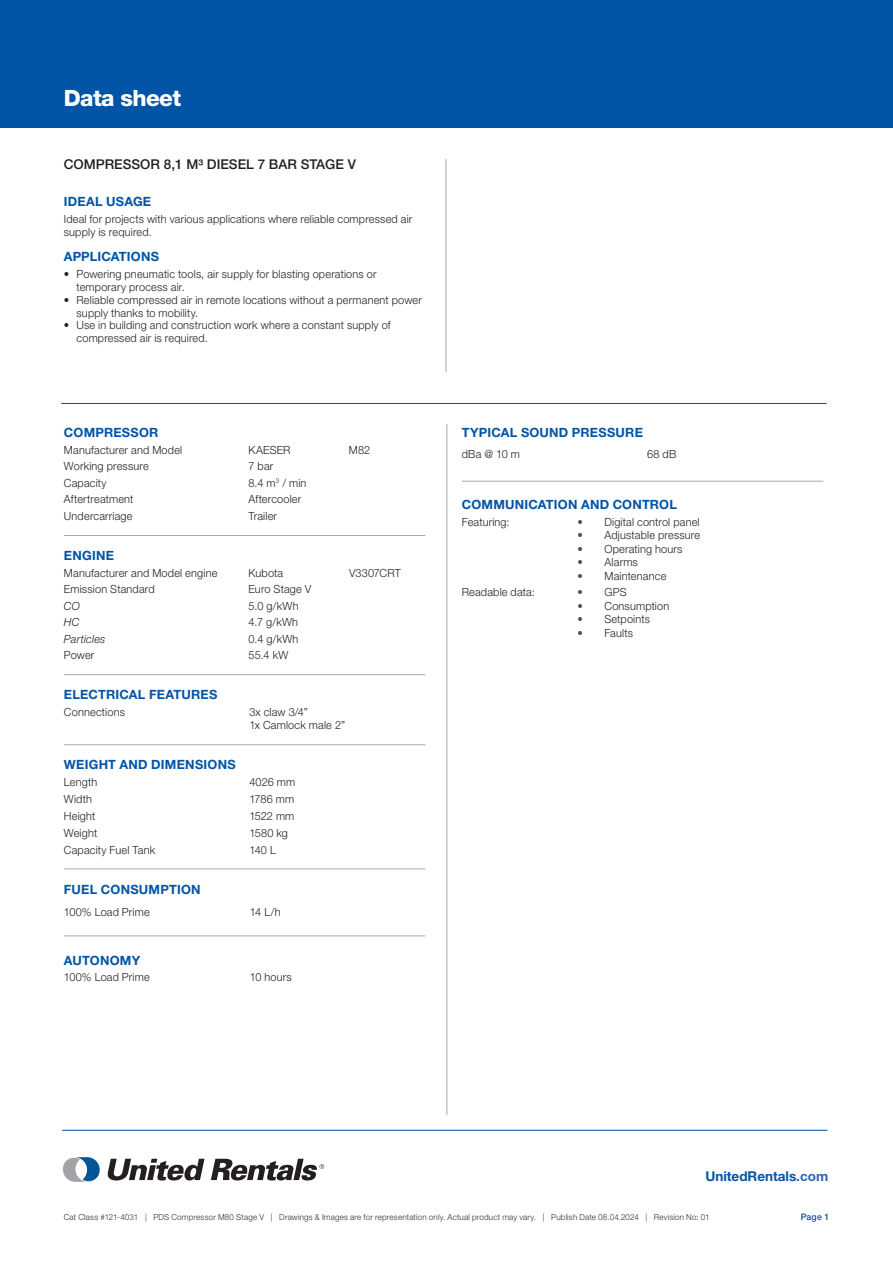
<style>
.page{position:relative;width:893px;height:1263px;background:#fff}
.page>*{position:absolute;margin:0;border:0;box-sizing:border-box;transform-origin:0 0}
.Data_sheet{font:800 22.5px "Helvetica Neue LT Std";letter-spacing:-.025em;color:#fff}
.t1{font:500 13.5px "Helvetica Neue LT Std";color:#231f20}
.t2{font:700 13.5px "Helvetica Neue LT Std";color:#0154a6}
.Subkop___blauw___8_5{font:700 12.75px "Helvetica Neue LT Std";letter-spacing:.015em;color:#0154a6}
.Body_-_7_5___8_pt{font:300 11.25px/12.8px "Helvetica Neue LT Std";letter-spacing:.015em;color:#231f20}
.Body_-_7_5___8_pt-2{font:italic 300 11.25px "Helvetica Neue LT Std";letter-spacing:.015em;color:#231f20}
.Pagenumber{font:500 9px "Helvetica Neue LT Std";color:#0154a6}
.Footertekst{font:300 8.25px "Helvetica Neue LT Std";letter-spacing:.025em;color:#263035}
.s1{color:#4b4c4d}
.s2{color:#3165b0}
</style>
<div class="page">
<hr style="left:62px;top:1130px;width:765px;height:1px;background:#0154a6">
<div style="left:0;top:0;width:893px;height:128px;background:#0154a6"></div>
<svg style="left:107px;top:1159px;width:97px;height:21px"></svg>
<svg style="left:63px;top:1157px;width:37px;height:25px"></svg>
<svg style="left:211px;top:1159px;width:113px;height:21px"></svg>
<hr style="left:61px;top:403px;width:766px;height:1px;background:#0154a6">
<hr style="left:446px;top:159px;width:1px;height:213px;background:#a8a9ad">
<hr style="left:64px;top:674px;width:361px;height:1px;background:#a8a9ad">
<hr style="left:64px;top:744px;width:361px;height:1px;background:#a8a9ad">
<hr style="left:446px;top:424px;width:1px;height:691px;background:#a8a9ad">
<hr style="left:462px;top:481px;width:361px;height:1px;background:#a8a9ad">
<hr style="left:64px;top:535px;width:361px;height:1px;background:#a8a9ad">
<hr style="left:64px;top:935px;width:361px;height:1px;background:#a8a9ad">
<hr style="left:64px;top:868px;width:361px;height:1px;background:#a8a9ad">
<p class="Data_sheet" style="left:64px;top:85px;width:119px">Data sheet</p>
<p class="t1" style="left:64px;top:157px;width:294px">COMPRESSOR 8,1 M³ DIESEL 7 BAR STAGE V</p>
<p class="Subkop___blauw___8_5" style="left:64px;top:194px;width:89px">IDEAL USAGE</p>
<p class="Body_-_7_5___8_pt" style="left:64px;top:213px;width:350px">Ideal for projects with various applications where reliable compressed air supply is required.</p>
<p class="Subkop___blauw___8_5" style="left:64px;top:249px;width:97px">APPLICATIONS</p>
<p class="Body_-_7_5___8_pt" style="left:77px;top:268px;width:301px;text-indent:-13px">• Powering pneumatic tools, air supply for blasting operations or temporary process air.</p>
<p class="Body_-_7_5___8_pt" style="left:77px;top:293px;width:347px;text-indent:-13px">• Reliable compressed air in remote locations without a permanent power supply thanks to mobility.</p>
<p class="Body_-_7_5___8_pt" style="left:77px;top:319px;width:316px;text-indent:-13px">• Use in building and construction work where a constant supply of compressed air is required.</p>
<p class="Subkop___blauw___8_5" style="left:64px;top:425px;width:96px">COMPRESSOR</p>
<p class="Body_-_7_5___8_pt" style="left:64px;top:443px;width:120px">Manufacturer and Model</p>
<p class="Body_-_7_5___8_pt" style="left:248px;top:443px;width:44px">KAESER</p>
<p class="Body_-_7_5___8_pt" style="left:349px;top:443px;width:23px">M82</p>
<p class="Body_-_7_5___8_pt" style="left:64px;top:460px;width:86px">Working pressure</p>
<p class="Body_-_7_5___8_pt" style="left:248px;top:460px;width:26px">7 bar</p>
<p class="Body_-_7_5___8_pt" style="left:64px;top:476px;width:44px">Capacity</p>
<p class="Body_-_7_5___8_pt" style="left:248px;top:476px;width:59px">8.4 m<sup>3</sup> / min</p>
<p class="Body_-_7_5___8_pt" style="left:64px;top:493px;width:71px">Aftertreatment</p>
<p class="Body_-_7_5___8_pt" style="left:248px;top:493px;width:54px">Aftercooler</p>
<p class="Body_-_7_5___8_pt" style="left:64px;top:509px;width:70px">Undercarriage</p>
<p class="Body_-_7_5___8_pt" style="left:248px;top:509px;width:30px">Trailer</p>
<p class="Subkop___blauw___8_5" style="left:64px;top:548px;width:52px">ENGINE</p>
<p class="Body_-_7_5___8_pt" style="left:64px;top:566px;width:155px">Manufacturer and Model engine</p>
<p class="Body_-_7_5___8_pt" style="left:248px;top:566px;width:36px">Kubota</p>
<p class="Body_-_7_5___8_pt" style="left:349px;top:566px;width:53px">V3307CRT</p>
<p class="Body_-_7_5___8_pt" style="left:64px;top:582px;width:92px">Emission Standard</p>
<p class="Body_-_7_5___8_pt" style="left:248px;top:582px;width:64px">Euro Stage V</p>
<p class="Body_-_7_5___8_pt-2" style="left:64px;top:599px;width:17px">CO</p>
<p class="Body_-_7_5___8_pt" style="left:248px;top:599px;width:52px">5.0 g/kWh</p>
<p class="Body_-_7_5___8_pt-2" style="left:64px;top:615px;width:17px">HC</p>
<p class="Body_-_7_5___8_pt" style="left:248px;top:615px;width:51px">4.7 g/kWh</p>
<p class="Body_-_7_5___8_pt-2" style="left:64px;top:632px;width:43px">Particles</p>
<p class="Body_-_7_5___8_pt" style="left:248px;top:632px;width:51px">0.4 g/kWh</p>
<p class="Body_-_7_5___8_pt" style="left:64px;top:649px;width:32px">Power</p>
<p class="Body_-_7_5___8_pt" style="left:248px;top:649px;width:41px">55.4 kW</p>
<p class="Subkop___blauw___8_5" style="left:64px;top:687px;width:155px">ELECTRICAL FEATURES</p>
<p class="Body_-_7_5___8_pt" style="left:64px;top:705px;width:63px">Connections</p>
<p class="Body_-_7_5___8_pt" style="left:249px;top:705px;width:60px">3x claw 3/4”</p>
<p class="Body_-_7_5___8_pt" style="left:249px;top:719px;width:97px">1x Camlock male 2”</p>
<p class="Subkop___blauw___8_5" style="left:64px;top:757px;width:173px">WEIGHT AND DIMENSIONS</p>
<p class="Body_-_7_5___8_pt" style="left:64px;top:775px;width:35px">Length</p>
<p class="Body_-_7_5___8_pt" style="left:249px;top:775px;width:47px">4026 mm</p>
<p class="Body_-_7_5___8_pt" style="left:64px;top:792px;width:29px">Width</p>
<p class="Body_-_7_5___8_pt" style="left:249px;top:792px;width:46px">1786 mm</p>
<p class="Body_-_7_5___8_pt" style="left:64px;top:809px;width:33px">Height</p>
<p class="Body_-_7_5___8_pt" style="left:249px;top:809px;width:47px">1522 mm</p>
<p class="Body_-_7_5___8_pt" style="left:64px;top:826px;width:35px">Weight</p>
<p class="Body_-_7_5___8_pt" style="left:249px;top:826px;width:40px">1580 kg</p>
<p class="Body_-_7_5___8_pt" style="left:64px;top:843px;width:93px">Capacity Fuel Tank</p>
<p class="Body_-_7_5___8_pt" style="left:249px;top:843px;width:28px">140 L</p>
<p class="Subkop___blauw___8_5" style="left:64px;top:881px;width:138px">FUEL CONSUMPTION</p>
<p class="Body_-_7_5___8_pt" style="left:64px;top:905px;width:87px">100% Load Prime</p>
<p class="Body_-_7_5___8_pt" style="left:250px;top:905px;width:32px">14 L/h</p>
<p class="Subkop___blauw___8_5" style="left:64px;top:952px;width:78px">AUTONOMY</p>
<p class="Body_-_7_5___8_pt" style="left:64px;top:970px;width:87px">100% Load Prime</p>
<p class="Body_-_7_5___8_pt" style="left:250px;top:970px;width:43px">10 hours</p>
<p class="Subkop___blauw___8_5" style="left:462px;top:425px;width:183px">TYPICAL SOUND PRESSURE</p>
<p class="Body_-_7_5___8_pt" style="left:462px;top:447px;width:60px">dBa @ 10 m</p>
<p class="Body_-_7_5___8_pt" style="left:647px;top:447px;width:31px">68 dB</p>
<p class="Subkop___blauw___8_5" style="left:462px;top:497px;width:217px">COMMUNICATION AND CONTROL</p>
<p class="Body_-_7_5___8_pt" style="left:462px;top:515px;width:49px">Featuring:</p>
<p class="Body_-_7_5___8_pt" style="left:577px;top:515px;width:124px"><span class="s1">•</span> Digital control panel</p>
<p class="Body_-_7_5___8_pt" style="left:577px;top:528px;width:124px"><span class="s1">•</span> Adjustable pressure</p>
<p class="Body_-_7_5___8_pt" style="left:577px;top:542px;width:106px"><span class="s1">•</span> Operating hours</p>
<p class="Body_-_7_5___8_pt" style="left:577px;top:555px;width:62px"><span class="s1">•</span> Alarms</p>
<p class="Body_-_7_5___8_pt" style="left:577px;top:569px;width:90px"><span class="s1">•</span> Maintenance</p>
<p class="Body_-_7_5___8_pt" style="left:462px;top:585px;width:75px">Readable data:</p>
<p class="Body_-_7_5___8_pt" style="left:577px;top:585px;width:51px"><span class="s1">•</span> GPS</p>
<p class="Body_-_7_5___8_pt" style="left:577px;top:599px;width:93px"><span class="s1">•</span> Consumption</p>
<p class="Body_-_7_5___8_pt" style="left:577px;top:612px;width:74px"><span class="s1">•</span> Setpoints</p>
<p class="Body_-_7_5___8_pt" style="left:577px;top:626px;width:57px"><span class="s1">•</span> Faults</p>
<p class="t2" style="left:705px;top:1168px;width:124px">UnitedRentals<span class="s2">.com</span></p>
<p class="Footertekst" style="left:64px;top:1212px;width:647px">Cat Class #121-4031 | PDS Compressor M80 Stage V | Drawings &amp; Images are for representation only. Actual product may vary. | Publish Date 08.04.2024 | Revision No: 01</p>
<p class="Pagenumber" style="left:801px;top:1212px;width:30px">Page 1</p>
</div>
